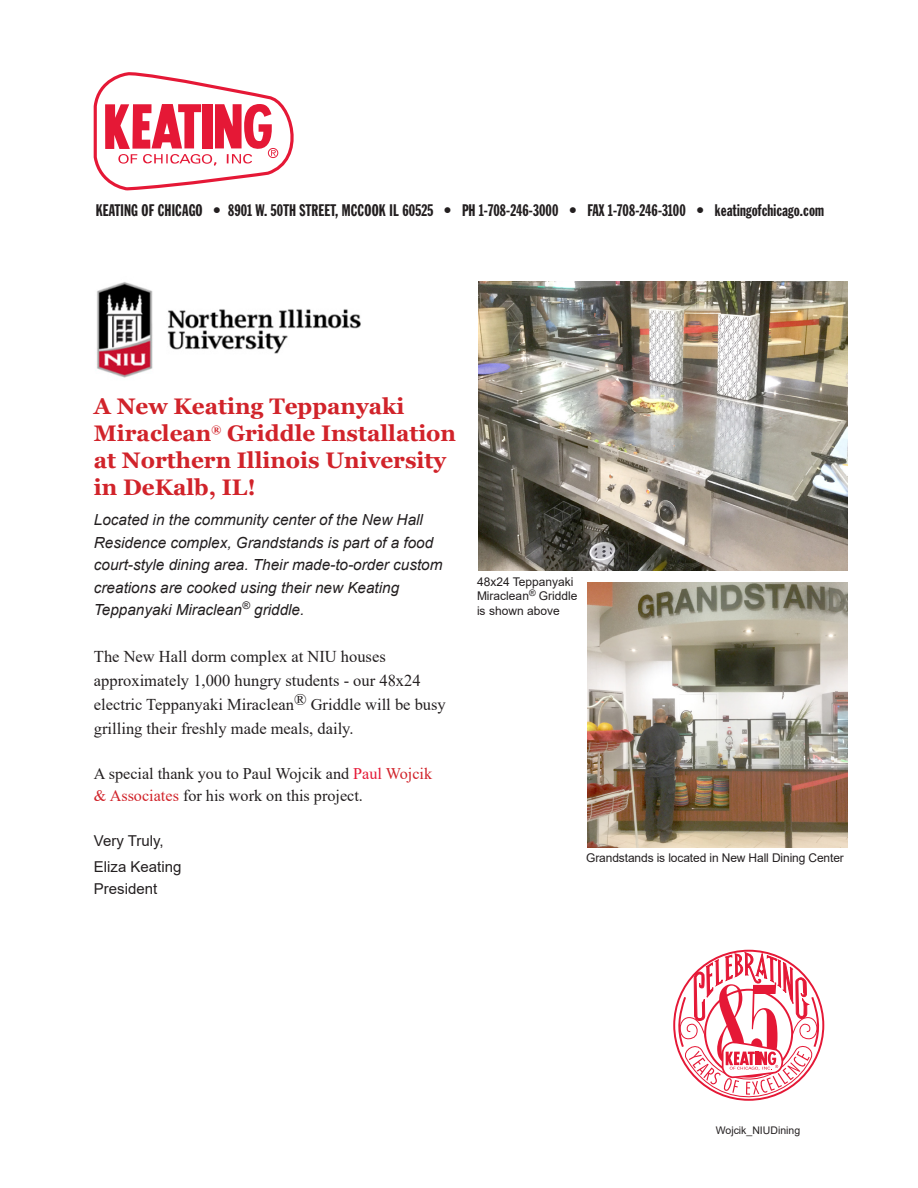
<style>
.page{position:relative;width:918px;height:1188px;background:#fff}
.page>*{position:absolute;margin:0;border:0;box-sizing:border-box;transform-origin:0 0}
.t1{font:106.95px "Onyx";color:#e51836;scale:1.04 1}
.t2{font:700 22.5px/27px "Georgia";color:#d1232a}
.t3{font:16.5px/24px "Times New Roman";color:#231f20}
.t4{font:16.5px "Franklin Gothic Extra Cond";letter-spacing:.01em;color:#231f20}
.t5{font:16.2px/22.5px "Times New Roman";color:#231f20}
.t6{font:italic 15.3px "Arial";color:#231f20}
.t7{font:15px "Arial";color:#231f20}
.t8{font:12px/14.4px "Arial";color:#231f20}
.t9{font:10.5px "Arial";color:#231f20}
.s1{color:#e51836}
.s2{color:#d1232a}
</style>
<div class="page">
<svg style="left:677px;top:949px;width:144px;height:152px"></svg>
<svg style="left:93px;top:72px;width:201px;height:119px"></svg>
<img style="left:587px;top:583px;width:260px;height:264px">
<img style="left:478px;top:281px;width:369px;height:289px">
<img style="left:96px;top:282px;width:265px;height:96px">
<p class="t4" style="left:96px;top:201px;width:730px">KEATING OF CHICAGO • 8901 W. 50TH STREET, MCCOOK IL 60525 • PH 1-708-246-3000 • FAX 1-708-246-3100 • keatingofchicago.com</p>
<p class="t2" style="left:94px;top:392px;width:312px">A New Keating Teppanyaki</p>
<p class="t2" style="left:94px;top:419px;width:364px">Miraclean<sup>®</sup> Griddle Installation at Northern Illinois University in DeKalb, IL!</p>
<p class="t6" style="left:94px;top:510px;width:331px">Located in the community center of the New Hall</p>
<p class="t6" style="left:94px;top:533px;width:341px">Residence complex, Grandstands is part of a food</p>
<p class="t6" style="left:94px;top:555px;width:350px">court-style dining area. Their made-to-order custom</p>
<p class="t6" style="left:94px;top:578px;width:307px">creations are cooked using their new Keating</p>
<p class="t6" style="left:94px;top:600px;width:212px">Teppanyaki Miraclean<sup>®</sup> griddle.</p>
<p class="t3" style="left:94px;top:644px;width:293px">The New Hall dorm complex at NIU houses</p>
<p class="t3" style="left:94px;top:668px;width:353px">approximately 1,000 hungry students - our 48x24 electric Teppanyaki Miraclean® Griddle will be busy grilling their freshly made meals, daily.</p>
<p class="t5" style="left:94px;top:762px;width:340px">A special thank you to Paul Wojcik and <span class="s1">Paul</span> <span class="s2">Wojcik &amp; Associates</span> for his work on this project.</p>
<p class="t7" style="left:94px;top:831px;width:71px">Very Truly,</p>
<p class="t7" style="left:94px;top:856px;width:89px">Eliza Keating</p>
<p class="t7" style="left:94px;top:879px;width:65px">President</p>
<p class="t8" style="left:477px;top:575px;width:98px">48x24 Teppanyaki</p>
<p class="t8" style="left:477px;top:589px;width:102px">Miraclean<sup>®</sup> Griddle is shown above</p>
<p class="t8" style="left:586px;top:851px;width:259px">Grandstands is located in New Hall Dining Center</p>
<h1 class="t1" style="left:715px;top:964px;width:64px">85</h1>
<p class="t9" style="left:716px;top:1123px;width:86px">Wojcik_NIUDining</p>
</div>
